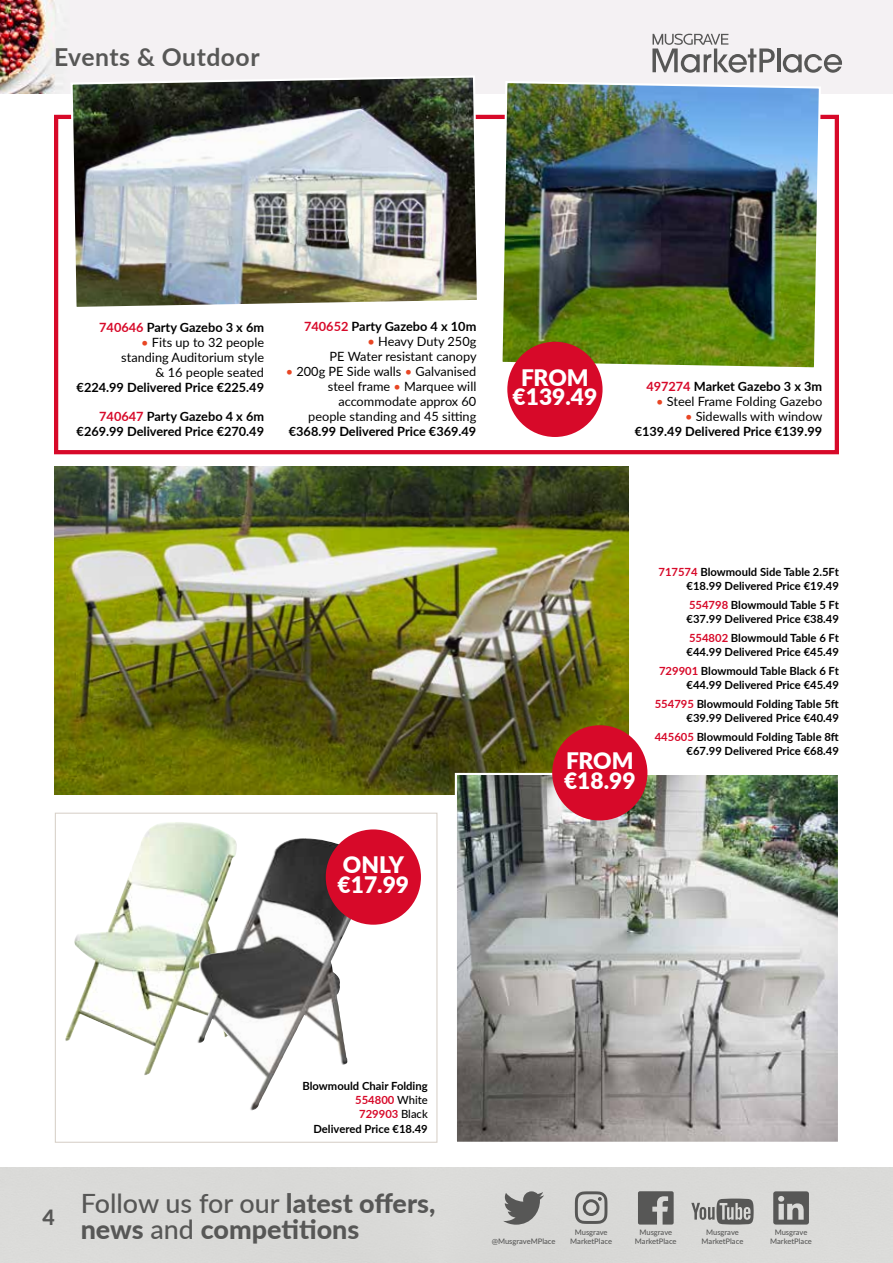
<style>
.page{position:relative;width:893px;height:1263px;background:#fff}
.page>*{position:absolute;margin:0;border:0;box-sizing:border-box;transform-origin:0 0}
.t1{font:800 26.55px/26.5px "Lato";color:#575756}
.t2{font:700 24.75px "Lato";letter-spacing:.02em;color:#575756}
.t3{font:900 22.8px/19.4px "Lato";color:#fff}
.t4{font:800 21px "Lato";color:#575756}
.t5{font:700 12.75px/15px "Lato";color:#000;text-align:right}
.t6{font:12.75px/15px "Lato";color:#000;text-align:right}
.t7{font:700 11.25px/14.4px "Lato";color:#000;text-align:right}
.t8{font:500 7.65px/9.1px "Lato";letter-spacing:-.005em;color:#575756;text-align:center}
.s1{color:#d70929}
.s2{color:#e84624}
.s3{font-weight:500;color:#e84624}
.s4{font-weight:400;color:#e84624}
.s5{font-weight:400}
.s6{font-weight:500}
</style>
<div class="page">
<div style="left:0;top:0;width:893px;height:94px;background:#f4f1f3"></div>
<img style="left:0;top:0;width:55px;height:94px">
<svg style="left:652px;top:34px;width:123px;height:39px"></svg>
<hr style="left:777px;top:49px;width:3px;height:23px;background:#575756">
<svg style="left:783px;top:54px;width:59px;height:19px"></svg>
<svg style="left:638px;top:1191px;width:36px;height:33px"></svg>
<svg style="left:503px;top:1191px;width:41px;height:34px"></svg>
<svg style="left:691px;top:1198px;width:63px;height:26px;background:#969695"></svg>
<svg style="left:773px;top:1191px;width:36px;height:33px"></svg>
<svg style="left:575px;top:1191px;width:32px;height:33px"></svg>
<img style="left:54px;top:466px;width:575px;height:329px">
<div style="left:54px;top:115px;width:785px;height:339px;border:4px solid #d70929"></div>
<img style="left:69px;top:76px;width:411px;height:231px">
<img style="left:499px;top:81px;width:323px;height:287px">
<div style="left:507px;top:342px;width:96px;height:95px;background:#d70929;border-radius:50%"></div>
<div style="left:55px;top:813px;width:382px;height:330px;border:1px solid #d7d0c8"></div>
<img style="left:65px;top:822px;width:168px;height:253px">
<img style="left:197px;top:838px;width:151px;height:272px">
<div style="left:326px;top:829px;width:95px;height:96px;background:#d70929;border-radius:50%"></div>
<img style="left:458px;top:776px;width:379px;height:365px">
<div style="left:455px;top:773px;width:385px;height:371px;border:2px solid #fff"></div>
<div style="left:552px;top:725px;width:95px;height:95px;background:#d70929;border-radius:50%"></div>
<h2 class="t2" style="left:54px;top:39px;width:207px">Events &amp; Outdoor</h2>
<p class="t5" style="left:99px;top:319px;width:166px"><span class="s1">740646</span> Party Gazebo 3 x 6m</p>
<p class="t6" style="left:121px;top:334px;width:144px"><span class="s2">•</span> Fits up to 32 people standing Auditorium style &amp; 16 people seated</p>
<p class="t5" style="left:77px;top:379px;width:189px">€224.99 Delivered Price €225.49</p>
<p class="t5" style="left:77px;top:408px;width:189px"><span class="s1">740647</span> Party Gazebo 4 x 6m €269.99 Delivered Price €270.49</p>
<p class="t5" style="left:304px;top:318px;width:174px"><span class="s1">740652</span> Party Gazebo 4 x 10m</p>
<p class="t6" style="left:330px;top:333px;width:149px"><span class="s3">•</span> Heavy Duty 250g<br>PE Water resistant canopy</p>
<p class="t6" style="left:286px;top:363px;width:192px"><span class="s2">•</span> 200g PE Side walls <span class="s2">•</span> Galvanised steel frame <span class="s2">•</span> Marquee will accommodate approx 60<br>people standing and 45 sitting</p>
<p class="t5" style="left:289px;top:423px;width:189px">€368.99 Delivered Price €369.49</p>
<h3 class="t3" style="left:513px;top:367px;width:86px;text-align:center">FROM €139.49</h3>
<p class="t5" style="left:646px;top:378px;width:177px"><span class="s1">497274</span> Market Gazebo 3 x 3m</p>
<p class="t6" style="left:656px;top:393px;width:168px"><span class="s2">•</span> Steel Frame Folding Gazebo</p>
<p class="t5" style="left:635px;top:408px;width:189px"><span class="s4">•</span> <span class="s5">Sidewalls with window </span>€139.49 Delivered Price €139.99</p>
<h3 class="t3" style="left:338px;top:854px;width:73px">ONLY €17.99</h3>
<h3 class="t3" style="left:564px;top:750px;width:73px">FROM €18.99</h3>
<p class="t7" style="left:658px;top:564px;width:182px"><span class="s1">717574</span> Blowmould Side Table 2.5Ft €18.99 Delivered Price €19.49</p>
<p class="t7" style="left:687px;top:597px;width:154px;text-align:left"><span class="s1">554798</span> Blowmould Table 5 Ft €37.99 Delivered Price €38.49</p>
<p class="t7" style="left:687px;top:630px;width:154px;text-align:left"><span class="s1">554802</span> Blowmould Table 6 Ft €44.99 Delivered Price €45.49</p>
<p class="t7" style="left:659px;top:663px;width:181px"><span class="s1">729901</span> Blowmould Table Black 6 Ft €44.99 Delivered Price €45.49</p>
<p class="t7" style="left:655px;top:696px;width:186px"><span class="s1">554795</span> Blowmould Folding Table 5ft €39.99 Delivered Price €40.49</p>
<p class="t7" style="left:655px;top:729px;width:186px"><span class="s1">445605</span> Blowmould Folding Table 8ft €67.99 Delivered Price €68.49</p>
<h3 class="t4" style="left:42px;top:1202px;width:14px">4</h3>
<p class="t7" style="left:302px;top:1078px;width:127px">Blowmould Chair Folding<br><span class="s1">554800</span> <span class="s6">White<br></span><span class="s1">729903</span> <span class="s6">Black<br></span>Delivered Price €18.49</p>
<h1 class="t1" style="left:81px;top:1188px;width:356px"><span class="s6">Follow us for our</span> latest offers, news <span class="s6">and</span> competitions</h1>
<p class="t8" style="left:492px;top:1236px;width:65px">@MusgraveMPlace</p>
<p class="t8" style="left:635px;top:1236px;width:43px">MarketPlace</p>
<p class="t8" style="left:702px;top:1227px;width:43px">Musgrave<br>MarketPlace</p>
<p class="t8" style="left:770px;top:1227px;width:43px">Musgrave<br>MarketPlace</p>
<p class="t8" style="left:570px;top:1227px;width:43px">Musgrave<br>MarketPlace</p>
<p class="t8" style="left:639px;top:1227px;width:34px">Musgrave</p>
</div>
